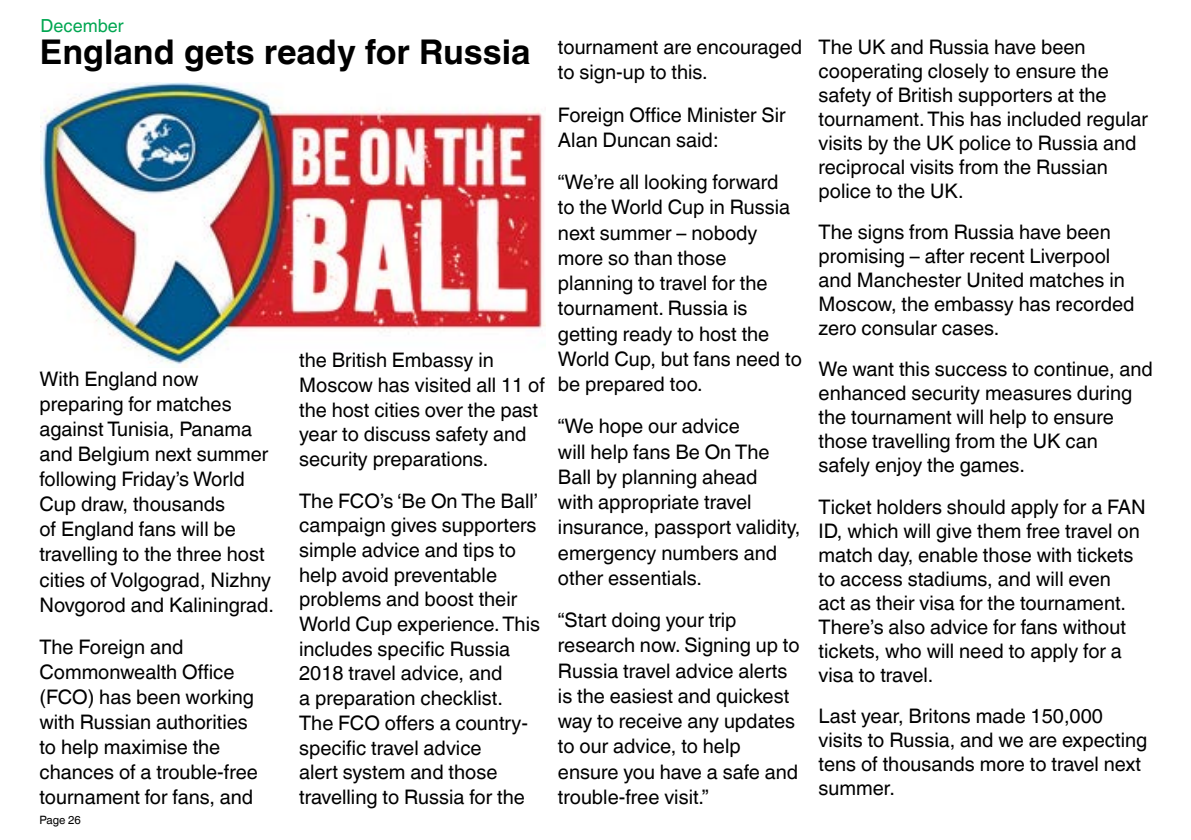
<style>
.page{position:relative;width:1191px;height:840px;background:#fff}
.page>*{position:absolute;margin:0;border:0;box-sizing:border-box;transform-origin:0 0}
.t1{font:700 34px "Helvetica World";color:#000}
.t2{font:20px/24px "Helvetica World";color:#000}
.t3{font:18px "Helvetica World";color:#00a651}
.t4{font:11.4px "Helvetica World";color:#000}
</style>
<div class="page">
<img style="left:41px;top:82px;width:504px;height:285px">
<p class="t3" style="left:41px;top:15px;width:85px">December</p>
<h1 class="t1" style="left:40px;top:32px;width:492px">England gets ready for Russia</h1>
<p class="t2" style="left:39px;top:366px;width:236px;line-height:25px">With England now preparing for matches against Tunisia, Panama and Belgium next summer following Friday’s World<br>Cup draw, thousands<br>of England fans will be travelling to the three host cities of Volgograd, Nizhny<br>Novgorod and Kaliningrad.</p>
<p class="t2" style="left:39px;top:633px;width:220px;line-height:25px">The Foreign and<br>Commonwealth Office (FCO) has been working with Russian authorities to help maximise the chances of a trouble-free tournament for fans, and</p>
<p class="t4" style="left:39px;top:812px;width:43px">Page 26</p>
<p class="t2" style="left:299px;top:348px;width:247px;line-height:24.6px">the British Embassy in<br>Moscow has visited all 11 of the host cities over the past year to discuss safety and security preparations.</p>
<p class="t2" style="left:299px;top:488px;width:242px;line-height:24.6px">The FCO’s ‘Be On The Ball’ campaign gives supporters simple advice and tips to help avoid preventable problems and boost their<br>World Cup experience. This includes specific Russia<br>2018 travel advice, and<br>a preparation checklist.<br>The FCO offers a country&shy;specific travel advice<br>alert system and those travelling to Russia for the</p>
<p class="t2" style="left:558px;top:35px;width:246px;line-height:25.2px">tournament are encouraged to sign-up to this.</p>
<p class="t2" style="left:558px;top:102px;width:229px;line-height:25.2px">Foreign Office Minister Sir<br>Alan Duncan said:</p>
<p class="t2" style="left:558px;top:169px;width:245px;line-height:25.2px">“We’re all looking forward<br>to the World Cup in Russia next summer – nobody more so than those planning to travel for the tournament. Russia is getting ready to host the<br>World Cup, but fans need to be prepared too.</p>
<p class="t2" style="left:558px;top:413px;width:244px;line-height:25.2px">“We hope our advice<br>will help fans Be On The<br>Ball by planning ahead<br>with appropriate travel insurance, passport validity, emergency numbers and other essentials.</p>
<p class="t2" style="left:558px;top:607px;width:243px;line-height:25.2px">“Start doing your trip research now. Signing up to<br>Russia travel advice alerts is the easiest and quickest way to receive any updates to our advice, to help ensure you have a safe and trouble-free visit.”</p>
<p class="t2" style="left:818px;top:35px;width:331px">The UK and Russia have been cooperating closely to ensure the safety of British supporters at the tournament. This has included regular visits by the UK police to Russia and reciprocal visits from the Russian police to the UK.</p>
<p class="t2" style="left:818px;top:220px;width:317px">The signs from Russia have been promising – after recent Liverpool and Manchester United matches in<br>Moscow, the embassy has recorded zero consular cases.</p>
<p class="t2" style="left:818px;top:357px;width:336px">We want this success to continue, and enhanced security measures during the tournament will help to ensure those travelling from the UK can safely enjoy the games.</p>
<p class="t2" style="left:818px;top:494px;width:329px">Ticket holders should apply for a FAN ID, which will give them free travel on match day, enable those with tickets to access stadiums, and will even<br>act as their visa for the tournament.<br>There’s also advice for fans without tickets, who will need to apply for a visa to travel.</p>
<p class="t2" style="left:818px;top:703px;width:330px">Last year, Britons made 150,000 visits to Russia, and we are expecting tens of thousands more to travel next summer.</p>
</div>
